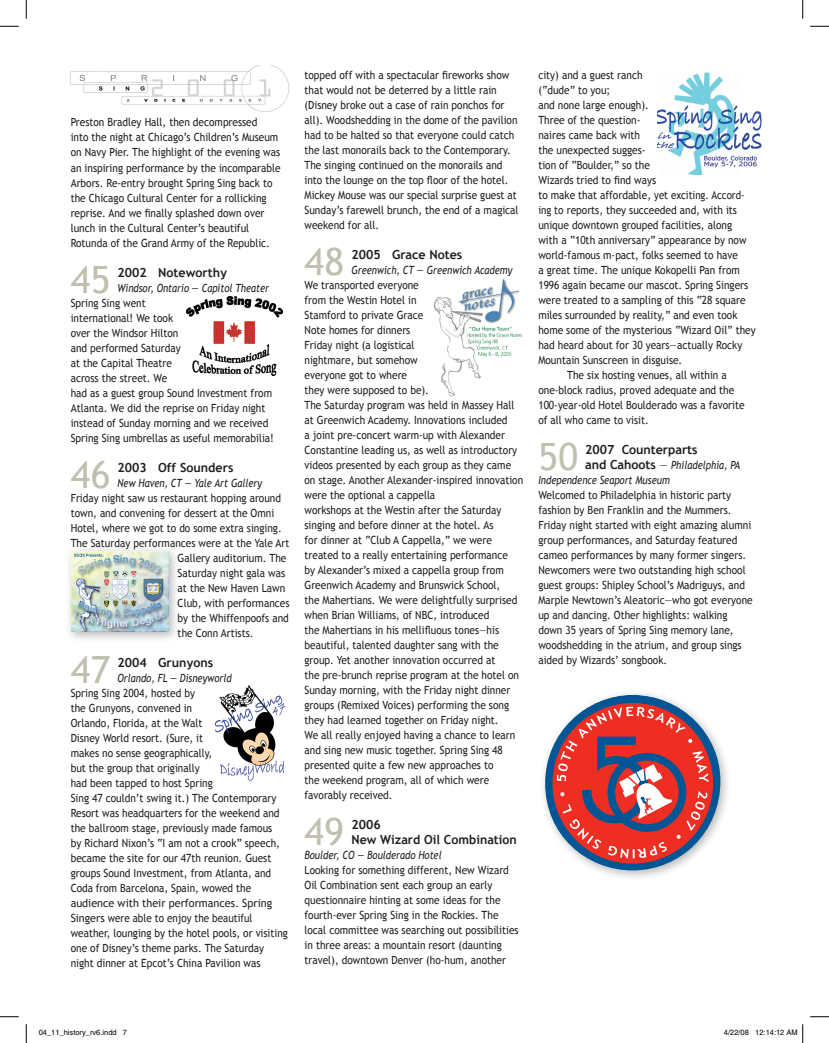
<style>
.page{position:relative;width:829px;height:1043px;background:#fff}
.page>*{position:absolute;margin:0;border:0;box-sizing:border-box;transform-origin:0 0}
.t1{font:37.5px "Trebuchet MS";letter-spacing:.01em;color:#c1bfaf}
.t2{font:700 12.5px/15px "Trebuchet MS";color:#231f20}
.t3{font:11.25px/15px "Trebuchet MS";color:#231f20;scale:.9 1}
.t4{font:italic 11.25px/15px "Trebuchet MS";color:#231f20;scale:.84 1}
.t5{font:11.25px "Trebuchet MS";color:#231f20;scale:.86 1}
.t6{font:7.5px "Helvetica";color:#000}
.s1{font-weight:700;font-style:normal;font-size:12.5px}
.s2{font-style:normal}
</style>
<div class="page">
<img style="left:70px;top:66px;width:219px;height:46px">
<img style="left:187px;top:297px;width:96px;height:79px">
<div style="left:65px;top:544px;width:117px;height:99px;background:#110a0c;opacity:.3"></div>
<img style="left:71px;top:551px;width:98px;height:80px">
<img style="left:434px;top:279px;width:88px;height:117px">
<img style="left:657px;top:72px;width:105px;height:103px">
<div style="left:538px;top:688px;width:195px;height:194px;background:#110a0c;opacity:.3"></div>
<svg style="left:545px;top:695px;width:175px;height:175px"></svg>
<img style="left:214px;top:685px;width:72px;height:96px">
<svg style="left:0;top:25px;width:19px;height:2px"></svg>
<svg style="left:810px;top:25px;width:19px;height:2px"></svg>
<svg style="left:0;top:1016px;width:19px;height:1px"></svg>
<svg style="left:810px;top:1016px;width:19px;height:1px"></svg>
<svg style="left:25px;top:0;width:2px;height:19px"></svg>
<svg style="left:25px;top:1024px;width:2px;height:18px"></svg>
<svg style="left:802px;top:0;width:1px;height:19px"></svg>
<svg style="left:802px;top:1024px;width:1px;height:18px"></svg>
<p class="t3" style="left:71px;top:115px;width:235px">Preston Bradley Hall, then decompressed<br>into the night at Chicago’s Children’s Museum on Navy Pier. The highlight of the evening was an inspiring performance by the incomparable Arbors. Re-entry brought Spring Sing back to the Chicago Cultural Center for a rollicking reprise. And we finally splashed down over lunch in the Cultural Center’s beautiful Rotunda of the Grand Army of the Republic.</p>
<h1 class="t1" style="left:71px;top:257px;width:41px">45</h1>
<p class="t2" style="left:118px;top:264px;width:111px">2002 Noteworthy</p>
<p class="t4" style="left:118px;top:280px;width:182px">Windsor, Ontario — Capitol Theater</p>
<p class="t3" style="left:71px;top:295px;width:227px">Spring Sing went<br>international! We took<br>over the Windsor Hilton<br>and performed Saturday<br>at the Capital Theatre<br>across the street. We<br>had as a guest group Sound Investment from<br>Atlanta. We did the reprise on Friday night instead of Sunday morning and we received<br>Spring Sing umbrellas as useful memorabilia!</p>
<h1 class="t1" style="left:71px;top:452px;width:41px">46</h1>
<p class="t2" style="left:118px;top:459px;width:117px">2003 Off Sounders</p>
<p class="t4" style="left:118px;top:475px;width:174px">New Haven, CT — Yale Art Gallery</p>
<p class="t3" style="left:71px;top:490px;width:235px">Friday night saw us restaurant hopping around</p>
<p class="t3" style="left:71px;top:505px;width:228px">town, and convening for dessert at the Omni</p>
<p class="t3" style="left:71px;top:520px;width:236px">Hotel, where we got to do some extra singing.</p>
<p class="t3" style="left:71px;top:535px;width:245px">The Saturday performances were at the Yale Art</p>
<p class="t3" style="left:178px;top:550px;width:122px">Gallery auditorium. The</p>
<p class="t3" style="left:178px;top:565px;width:121px">Saturday night gala was</p>
<p class="t3" style="left:178px;top:580px;width:121px">at the New Haven Lawn</p>
<p class="t3" style="left:178px;top:595px;width:126px">Club, with performances</p>
<p class="t3" style="left:178px;top:610px;width:125px">by the Whiffenpoofs and</p>
<p class="t3" style="left:178px;top:625px;width:86px">the Conn Artists.</p>
<h1 class="t1" style="left:71px;top:647px;width:41px">47</h1>
<p class="t2" style="left:118px;top:654px;width:97px">2004 Grunyons</p>
<p class="t4" style="left:118px;top:670px;width:137px">Orlando, FL — Disneyworld</p>
<p class="t3" style="left:71px;top:685px;width:243px">Spring Sing 2004, hosted by<br>the Grunyons, convened in<br>Orlando, Florida, at the Walt<br>Disney World resort. (Sure, it<br>makes no sense geographically,<br>but the group that originally<br>had been tapped to host Spring<br>Sing 47 couldn’t swing it.) The Contemporary Resort was headquarters for the weekend and the ballroom stage, previously made famous<br>by Richard Nixon’s “I am not a crook” speech, became the site for our 47th reunion. Guest groups Sound Investment, from Atlanta, and Coda from Barcelona, Spain, wowed the audience with their performances. Spring Singers were able to enjoy the beautiful weather, lounging by the hotel pools, or visiting one of Disney’s theme parks. The Saturday night dinner at Epcot’s China Pavilion was</p>
<p class="t3" style="left:304px;top:67px;width:239px">topped off with a spectacular fireworks show that would not be deterred by a little rain (Disney broke out a case of rain ponchos for all). Woodshedding in the dome of the pavilion had to be halted so that everyone could catch the last monorails back to the Contemporary.<br>The singing continued on the monorails and into the lounge on the top floor of the hotel.<br>Mickey Mouse was our special surprise guest at Sunday’s farewell brunch, the end of a magical weekend for all.</p>
<h1 class="t1" style="left:304px;top:240px;width:41px">48</h1>
<p class="t2" style="left:351px;top:247px;width:112px">2005 Grace Notes</p>
<p class="t4" style="left:351px;top:262px;width:193px">Greenwich, CT — Greenwich Academy</p>
<p class="t3" style="left:304px;top:277px;width:244px">We transported everyone<br>from the Westin Hotel in<br>Stamford to private Grace<br>Note homes for dinners<br>Friday night (a logistical<br>nightmare, but somehow<br>everyone got to where<br>they were supposed to be).<br>The Saturday program was held in Massey Hall at Greenwich Academy. Innovations included<br>a joint pre-concert warm-up with Alexander Constantine leading us, as well as introductory videos presented by each group as they came on stage. Another Alexander-inspired innovation were the optional a cappella<br>workshops at the Westin after the Saturday singing and before dinner at the hotel. As<br>for dinner at “Club A Cappella,” we were treated to a really entertaining performance<br>by Alexander’s mixed a cappella group from Greenwich Academy and Brunswick School,<br>the Mahertians. We were delightfully surprised when Brian Williams, of NBC, introduced<br>the Mahertians in his mellifluous tones—his beautiful, talented daughter sang with the group. Yet another innovation occurred at<br>the pre-brunch reprise program at the hotel on Sunday morning, with the Friday night dinner groups (Remixed Voices) performing the song they had learned together on Friday night.<br>We all really enjoyed having a chance to learn and sing new music together. Spring Sing 48 presented quite a few new approaches to<br>the weekend program, all of which were favorably received.</p>
<h1 class="t1" style="left:304px;top:810px;width:41px">49</h1>
<p class="t2" style="left:351px;top:817px;width:167px">2006<br>New Wizard Oil Combination</p>
<p class="t4" style="left:304px;top:847px;width:165px">Boulder, CO — Boulderado Hotel</p>
<p class="t3" style="left:304px;top:862px;width:239px">Looking for something different, New Wizard Oil Combination sent each group an early questionnaire hinting at some ideas for the fourth-ever Spring Sing in the Rockies. The local committee was searching out possibilities in three areas: a mountain resort (daunting travel), downtown Denver (ho-hum, another</p>
<p class="t3" style="left:538px;top:67px;width:117px">city) and a guest ranch</p>
<p class="t3" style="left:538px;top:82px;width:81px">(“dude” to you;</p>
<p class="t3" style="left:538px;top:97px;width:124px">and none large enough).</p>
<p class="t3" style="left:538px;top:112px;width:115px">Three of the question-</p>
<p class="t3" style="left:538px;top:127px;width:115px">naires came back with</p>
<p class="t3" style="left:538px;top:142px;width:121px">the unexpected sugges-</p>
<p class="t3" style="left:538px;top:157px;width:125px">tion of “Boulder,” so the</p>
<p class="t3" style="left:538px;top:172px;width:132px">Wizards tried to find ways</p>
<p class="t3" style="left:538px;top:187px;width:231px">to make that affordable, yet exciting. Accord-</p>
<p class="t5" style="left:538px;top:203px;width:233px">ing to reports, they succeeded and, with its</p>
<p class="t3" style="left:538px;top:217px;width:217px">unique downtown grouped facilities, along</p>
<p class="t3" style="left:538px;top:232px;width:233px">with a “10th anniversary” appearance by now</p>
<p class="t3" style="left:538px;top:247px;width:223px">world-famous m-pact, folks seemed to have</p>
<p class="t3" style="left:538px;top:262px;width:225px">a great time. The unique Kokopelli Pan from</p>
<p class="t3" style="left:538px;top:277px;width:235px">1996 again became our mascot. Spring Singers</p>
<p class="t3" style="left:538px;top:292px;width:232px">were treated to a sampling of this “28 square</p>
<p class="t3" style="left:538px;top:307px;width:223px">miles surrounded by reality,” and even took</p>
<p class="t3" style="left:538px;top:322px;width:243px">home some of the mysterious “Wizard Oil” they</p>
<p class="t3" style="left:538px;top:337px;width:228px">had heard about for 30 years—actually Rocky</p>
<p class="t3" style="left:538px;top:352px;width:161px">Mountain Sunscreen in disguise.</p>
<p class="t3" style="left:567px;top:367px;width:179px">The six hosting venues, all within a</p>
<p class="t3" style="left:538px;top:382px;width:219px">one-block radius, proved adequate and the</p>
<p class="t3" style="left:538px;top:397px;width:231px">100-year-old Hotel Boulderado was a favorite</p>
<p class="t3" style="left:538px;top:412px;width:124px">of all who came to visit.</p>
<h1 class="t1" style="left:538px;top:435px;width:41px">50</h1>
<p class="t2" style="left:585px;top:442px;width:114px">2007 Counterparts</p>
<p class="t4" style="left:538px;top:457px;width:242px;text-indent:47px"><span class="s1">and Cahoots</span> <span class="s2">—</span> Philadelphia, PA<br>Independence Seaport Museum</p>
<p class="t3" style="left:538px;top:487px;width:240px">Welcomed to Philadelphia in historic party fashion by Ben Franklin and the Mummers.<br>Friday night started with eight amazing alumni group performances, and Saturday featured cameo performances by many former singers.<br>Newcomers were two outstanding high school guest groups: Shipley School’s Madriguys, and Marple Newtown’s Aleatoric—who got everyone up and dancing. Other highlights: walking down 35 years of Spring Sing memory lane, woodshedding in the atrium, and group sings aided by Wizards’ songbook.</p>
<p class="t6" style="left:39px;top:1028px;width:90px">04_11_history_rv6.indd 7</p>
<p class="t6" style="left:724px;top:1028px;width:75px">4/22/08 12:14:12 AM</p>
</div>
